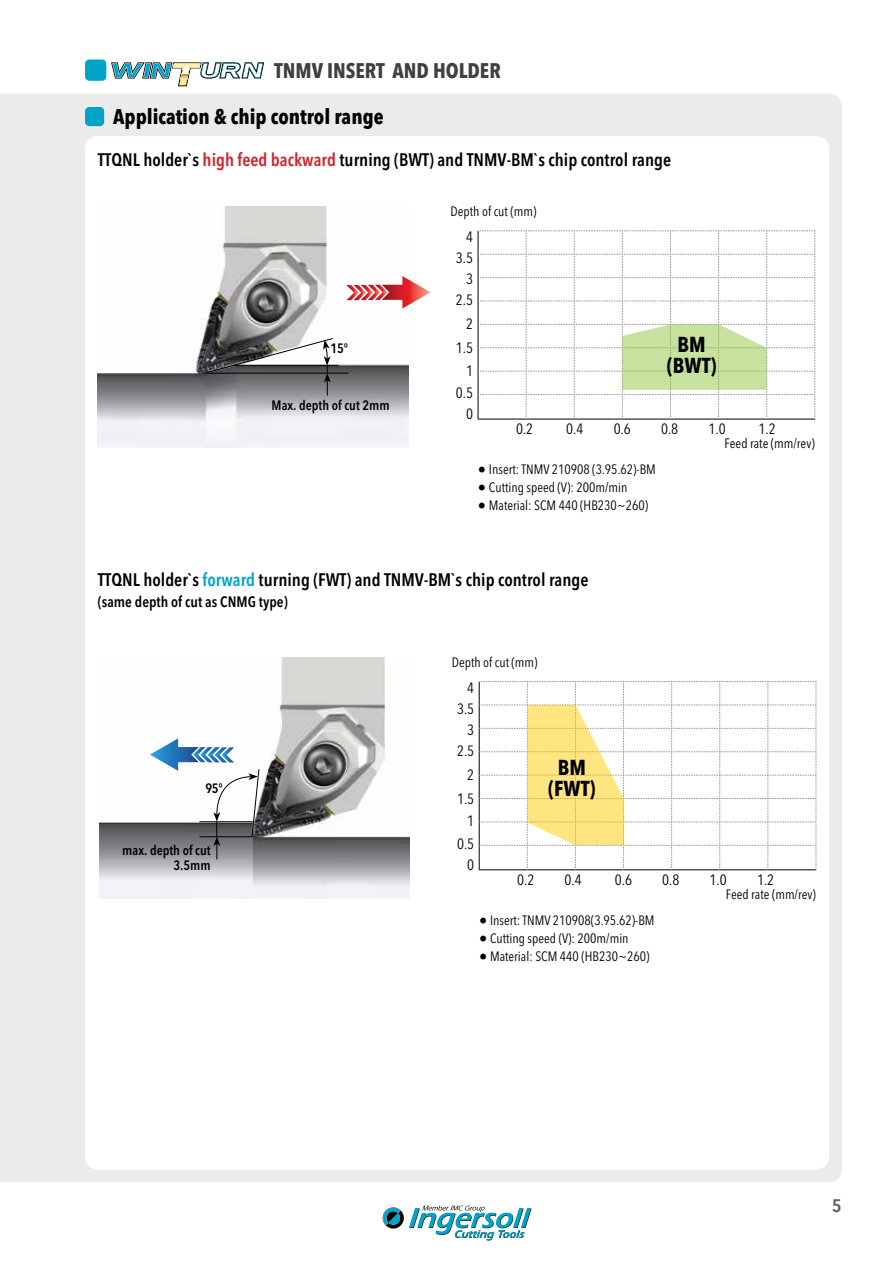
<style>
.page{position:relative;width:893px;height:1263px;background:#fff}
.page>*{position:absolute;margin:0;border:0;box-sizing:border-box;transform-origin:0 0}
.t1{font:700 condensed 21.45px/21.5px "Avenir Next LT Pro";color:#000;text-align:center}
.t2{font:700 condensed 21px "Avenir Next LT Pro";color:#000}
.t3{font:700 condensed 21px "Avenir Next LT Pro";color:#404042}
.t4{font:600 condensed 18px "Avenir Next LT Pro";color:#000}
.t5{font:600 condensed 18px "Avenir Next LT Pro";color:#5f6063;scale:1.1 1}
.t6{font:600 condensed 15px "Avenir Next LT Pro";color:#000}
.t7{font:condensed 14.85px/21px "Avenir Next LT Pro";color:#000;text-align:right}
.t8{font:condensed 13.5px/18.1px "Avenir Next LT Pro";color:#000}
.t9{font:600 condensed 13.5px/14.9px "Avenir Next LT Pro";color:#000;text-align:right}
.s1{color:#d22229}
.s2{color:#00a3c8}
</style>
<div class="page">
<div style="left:0;top:94px;width:842px;height:1088px;background:#ebebec"></div>
<svg style="left:383px;top:1205px;width:148px;height:35px"></svg>
<div style="left:85px;top:60px;width:21px;height:21px;background:#00a3c8;border-radius:4px"></div>
<div style="left:85px;top:107px;width:19px;height:19px;background:#00a3c8;border-radius:4px"></div>
<div style="left:85px;top:136px;width:744px;height:1033px;background:#fff;border-radius:13px"></div>
<hr style="left:478px;top:419px;width:48px;height:1px;background:#000">
<hr style="left:526px;top:419px;width:48px;height:1px;background:#000">
<hr style="left:574px;top:419px;width:48px;height:1px;background:#000">
<hr style="left:622px;top:419px;width:48px;height:1px;background:#000">
<hr style="left:670px;top:419px;width:49px;height:1px;background:#000">
<hr style="left:719px;top:419px;width:48px;height:1px;background:#000">
<hr style="left:767px;top:419px;width:48px;height:1px;background:#000">
<svg style="left:478px;top:230px;width:338px;height:189px"></svg>
<img style="left:98px;top:206px;width:311px;height:242px">
<svg style="left:346px;top:276px;width:85px;height:33px"></svg>
<hr style="left:234px;top:365px;width:105px;height:1px;background:#000">
<hr style="left:202px;top:373px;width:147px;height:1px;background:#000">
<svg style="left:205px;top:338px;width:129px;height:58px"></svg>
<svg style="left:479px;top:681px;width:338px;height:189px"></svg>
<img style="left:99px;top:657px;width:311px;height:242px">
<svg style="left:150px;top:738px;width:110px;height:121px"></svg>
<svg style="left:111px;top:62px;width:154px;height:25px"></svg>
<h2 class="t3" style="left:274px;top:57px;width:228px">TNMV INSERT AND HOLDER</h2>
<h2 class="t2" style="left:113px;top:104px;width:272px">Application &amp; chip control range</h2>
<h3 class="t4" style="left:98px;top:149px;width:575px">TTQNL holder`s <span class="s1">high feed backward</span> turning (BWT) and TNMV-BM`s chip control range</h3>
<p class="t9" style="left:331px;top:341px;width:19px">15°</p>
<p class="t9" style="left:272px;top:397px;width:120px">Max. depth of cut 2mm</p>
<p class="t8" style="left:451px;top:202px;width:87px">Depth of cut (mm)</p>
<p class="t7" style="left:456px;top:226px;width:19px">4<br>3.5<br>3<br>2.5</p>
<p class="t7" style="left:456px;top:312px;width:19px;line-height:24px">2<br>1.5</p>
<p class="t7" style="left:456px;top:359px;width:19px;line-height:22.5px">1<br>0.5</p>
<p class="t7" style="left:466px;top:403px;width:8px">0</p>
<p class="t7" style="left:516px;top:418px;width:19px">0.2</p>
<p class="t7" style="left:566px;top:418px;width:19px">0.4</p>
<p class="t7" style="left:614px;top:418px;width:19px">0.6</p>
<p class="t7" style="left:661px;top:418px;width:19px">0.8</p>
<p class="t7" style="left:708px;top:418px;width:19px">1.0</p>
<p class="t7" style="left:759px;top:418px;width:19px">1.2</p>
<p class="t8" style="left:725px;top:434px;width:92px">Feed rate (mm/rev)</p>
<h1 class="t1" style="left:667px;top:333px;width:51px">BM (BWT)</h1>
<p class="t8" style="left:489px;top:460px;width:168px">Insert: TNMV 210908 (3.95.62)-BM<br>Cutting speed (V): 200m/min<br>Material: SCM 440 (HB230~260)</p>
<h3 class="t4" style="left:98px;top:569px;width:492px">TTQNL holder`s <span class="s2">forward</span> turning (FWT) and TNMV-BM`s chip control range</h3>
<p class="t6" style="left:98px;top:593px;width:191px">(same depth of cut as CNMG type)</p>
<p class="t9" style="left:205px;top:781px;width:19px">95°</p>
<p class="t9" style="left:122px;top:843px;width:90px">max. depth of cut<br>3.5mm</p>
<p class="t8" style="left:452px;top:653px;width:87px">Depth of cut (mm)</p>
<p class="t7" style="left:457px;top:677px;width:19px">4<br>3.5<br>3<br>2.5</p>
<p class="t7" style="left:457px;top:762px;width:19px;line-height:24px">2<br>1.5</p>
<p class="t7" style="left:457px;top:810px;width:19px;line-height:22.5px">1<br>0.5</p>
<p class="t7" style="left:467px;top:854px;width:8px">0</p>
<p class="t7" style="left:517px;top:869px;width:19px">0.2</p>
<p class="t7" style="left:565px;top:869px;width:19px">0.4</p>
<p class="t7" style="left:615px;top:869px;width:19px">0.6</p>
<p class="t7" style="left:662px;top:869px;width:19px">0.8</p>
<p class="t7" style="left:710px;top:869px;width:19px">1.0</p>
<p class="t7" style="left:757px;top:869px;width:19px">1.2</p>
<p class="t8" style="left:726px;top:885px;width:92px">Feed rate (mm/rev)</p>
<h1 class="t1" style="left:548px;top:756px;width:49px">BM (FWT)</h1>
<p class="t8" style="left:490px;top:911px;width:166px">Insert: TNMV 210908(3.95.62)-BM<br>Cutting speed (V): 200m/min<br>Material: SCM 440 (HB230~260)</p>
<h3 class="t5" style="left:832px;top:1195px;width:11px">5</h3>
</div>
